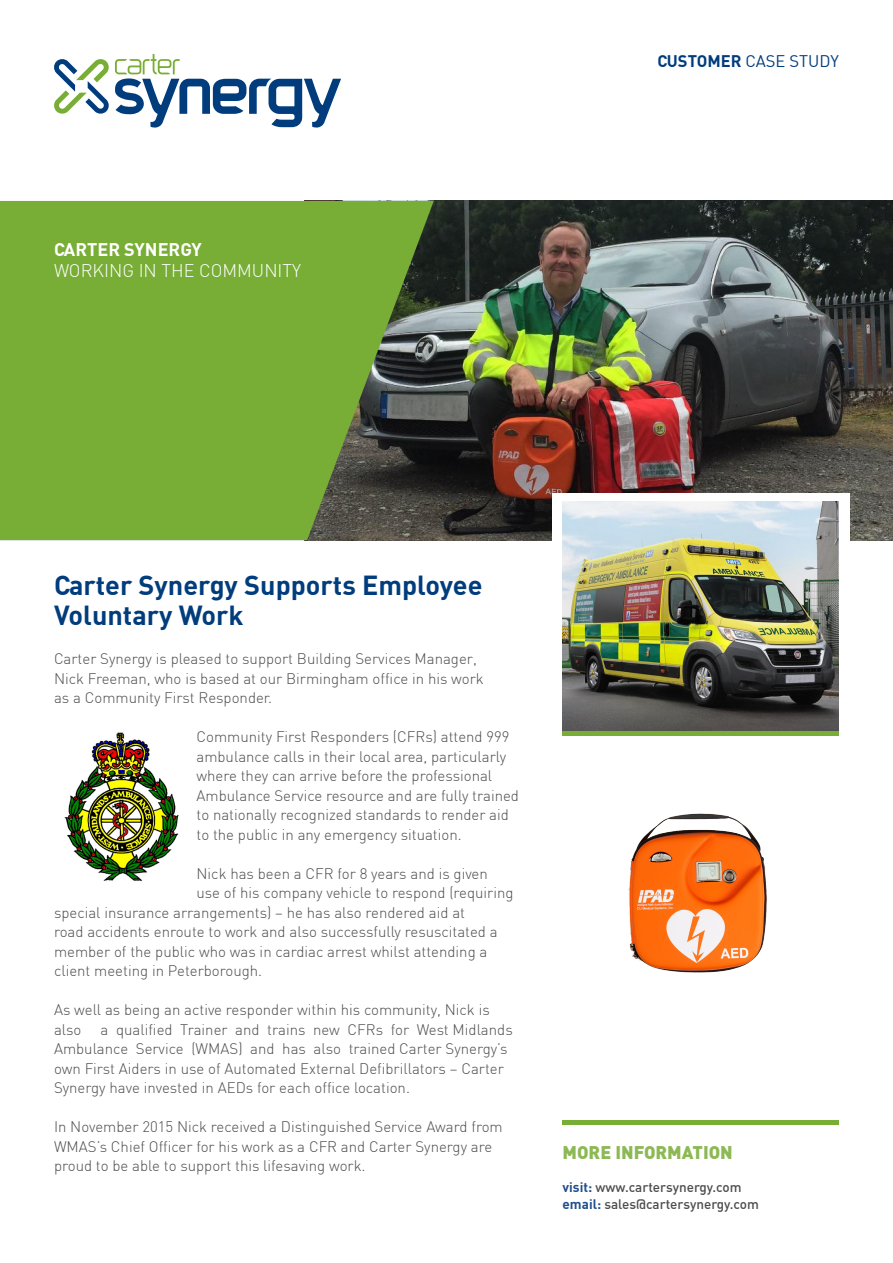
<style>
.page{position:relative;width:893px;height:1263px;background:#fff}
.page>*{position:absolute;margin:0;border:0;box-sizing:border-box;transform-origin:0 0}
.t1{font:700 27px/30px "DIN";color:#013d7d}
.t2{font:300 18px "DIN";color:#fff}
.t3{font:900 18px "DIN";color:#8cb954}
.t4{font:700 18px "DIN";color:#fff}
.t5{font:16.5px "DIN";color:#013d7d}
.t6{font:300 15px/19.5px "DIN";color:#4b4c4d}
.t7{font:500 13.5px/16.5px "DIN";color:#4b4c4d}
.s1{font-weight:700}
.s2{font-weight:700;color:#204f8c}
</style>
<div class="page">
<img style="left:434px;top:201px;width:459px;height:339px">
<svg style="left:0;top:201px;width:434px;height:339px;background:#709e38"></svg>
<svg style="left:54px;top:54px;width:287px;height:74px"></svg>
<div style="left:552px;top:493px;width:298px;height:251px;background:#fff"></div>
<img style="left:563px;top:502px;width:276px;height:229px">
<hr style="left:563px;top:1120px;width:276px;height:4px;background:#78ad36">
<div style="left:563px;top:731px;width:276px;height:5px;background:#78ad36"></div>
<img style="left:64px;top:732px;width:115px;height:149px">
<img style="left:628px;top:813px;width:139px;height:160px">
<p class="t4" style="left:54px;top:237px;width:149px">CARTER SYNERGY</p>
<p class="t2" style="left:54px;top:260px;width:249px">WORKING IN THE COMMUNITY</p>
<p class="t5" style="left:658px;top:51px;width:183px"><span class="s1">CUSTOMER</span> CASE STUDY</p>
<p class="t1" style="left:54px;top:569px;width:430px">Carter Synergy Supports Employee<br>Voluntary Work</p>
<p class="t6" style="left:54px;top:649px;width:424px">Carter Synergy is pleased to support Building Services Manager,</p>
<p class="t6" style="left:54px;top:668px;width:431px">Nick Freeman, who is based at our Birmingham office in his work</p>
<p class="t6" style="left:54px;top:688px;width:220px">as a Community First Responder.</p>
<p class="t6" style="left:196px;top:727px;width:324px">Community First Responders (CFRs) attend 999 ambulance calls in their local area, particularly where they can arrive before the professional Ambulance Service resource and are fully trained to nationally recognized standards to render aid to the public in any emergency situation.</p>
<p class="t6" style="left:196px;top:863px;width:293px">Nick has been a CFR for 8 years and is given</p>
<p class="t6" style="left:196px;top:883px;width:319px">use of his company vehicle to respond (requiring</p>
<p class="t6" style="left:54px;top:902px;width:413px">special insurance arrangements) – he has also rendered aid at</p>
<p class="t6" style="left:54px;top:922px;width:445px">road accidents enroute to work and also successfully resuscitated a</p>
<p class="t6" style="left:54px;top:941px;width:435px">member of the public who was in cardiac arrest whilst attending a</p>
<p class="t6" style="left:54px;top:961px;width:210px">client meeting in Peterborough.</p>
<p class="t6" style="left:54px;top:1000px;width:437px">As well as being an active responder within his community, Nick is also</p>
<p class="t6" style="left:54px;top:1019px;width:460px;text-indent:47px">a qualified Trainer and trains new CFRs for West Midlands Ambulance Service (WMAS) and has also trained Carter Synergy’s own First Aiders in use of Automated External Defibrillators – Carter Synergy have invested in AEDs for each office location.</p>
<p class="t6" style="left:54px;top:1117px;width:450px">In November 2015 Nick received a Distinguished Service Award from<br>WMAS’s Chief Officer for his work as a CFR and Carter Synergy are proud to be able to support this lifesaving work.</p>
<p class="t3" style="left:563px;top:1141px;width:172px">MORE INFORMATION</p>
<p class="t7" style="left:563px;top:1179px;width:198px"><span class="s2">visit:</span> www.cartersynergy.com <span class="s2">email:</span> sales@cartersynergy.com</p>
</div>
